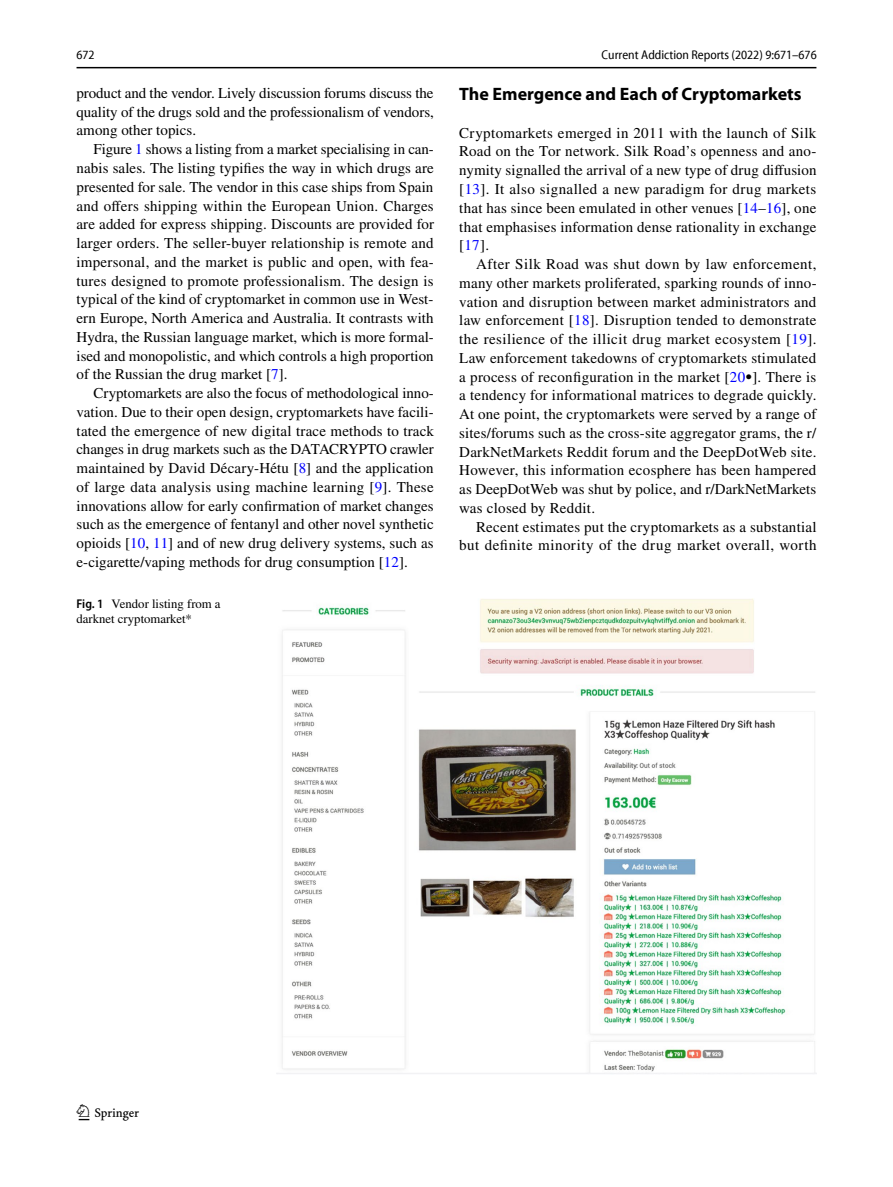
<style>
.page{position:relative;width:893px;height:1187px;background:#fff}
.page>*{position:absolute;margin:0;border:0;box-sizing:border-box;transform-origin:0 0}
.t1{font:22.5px "Springnew Regular 2";color:#000}
.t2{font:700 18px "Myriad Pro";color:#000}
.t3{font:15px/18.8px "STIX";letter-spacing:.005em;color:#000;text-align:justify}
.t4{font:12.75px/15px "STIX";color:#000}
.t5{font:semi-condensed 12.75px "Myriad Pro Unic";color:#000}
.s1{color:#00f}
.s2{font-family:"Myriad Pro";font-weight:600;font-stretch:semi-condensed}
.s3{font-size:12.75px}
</style>
<div class="page">
<hr style="left:77px;top:67px;width:739px;height:1px;background:#000">
<img style="left:282px;top:599px;width:533px;height:474px">
<p class="t5" style="left:77px;top:50px;width:20px">672</p>
<p class="t5" style="left:602px;top:50px;width:217px">Current Addiction Reports (2022) 9:671–676</p>
<p class="t3" style="left:77px;top:84px;width:359px">product and the vendor. Lively discussion forums discuss the quality of the drugs sold and the professionalism of vendors, among other topics.</p>
<p class="t3" style="left:77px;top:141px;width:359px;text-indent:17px">Figure <span class="s1">1</span> shows a listing from a market specialising in can&shy;nabis sales. The listing typifies the way in which drugs are presented for sale. The vendor in this case ships from Spain and offers shipping within the European Union. Charges are added for express shipping. Discounts are provided for larger orders. The seller-buyer relationship is remote and impersonal, and the market is public and open, with fea&shy;tures designed to promote professionalism. The design is typical of the kind of cryptomarket in common use in West&shy;ern Europe, North America and Australia. It contrasts with Hydra, the Russian language market, which is more formal&shy;ised and monopolistic, and which controls a high proportion of the Russian the drug market [<span class="s1">7</span>].</p>
<p class="t3" style="left:77px;top:384px;width:359px;text-indent:17px">Cryptomarkets are also the focus of methodological inno&shy;vation. Due to their open design, cryptomarkets have facili&shy;tated the emergence of new digital trace methods to track changes in drug markets such as the DATACRYPTO crawler maintained by David Décary-Hétu [<span class="s1">8</span>] and the application of large data analysis using machine learning [<span class="s1">9</span>]. These innovations allow for early confirmation of market changes such as the emergence of fentanyl and other novel synthetic opioids [<span class="s1">10</span>, <span class="s1">11</span>] and of new drug delivery systems, such as e-cigarette/vaping methods for drug consumption [<span class="s1">12</span>].</p>
<p class="t4" style="left:77px;top:597px;width:146px"><span class="s2">Fig. 1</span> Vendor listing from a darknet cryptomarket*</p>
<p class="t2" style="left:459px;top:82px;width:344px">The Emergence and Each of Cryptomarkets</p>
<p class="t3" style="left:459px;top:124px;width:359px">Cryptomarkets emerged in 2011 with the launch of Silk Road on the Tor network. Silk Road’s openness and ano&shy;nymity signalled the arrival of a new type of drug diffusion [<span class="s1">13</span>]. It also signalled a new paradigm for drug markets that has since been emulated in other venues [<span class="s1">14</span>–<span class="s1">16</span>], one that emphasises information dense rationality in exchange [<span class="s1">17</span>].</p>
<p class="t3" style="left:459px;top:255px;width:359px;text-indent:17px">After Silk Road was shut down by law enforcement, many other markets proliferated, sparking rounds of inno&shy;vation and disruption between market administrators and law enforcement [<span class="s1">18</span>]. Disruption tended to demonstrate the resilience of the illicit drug market ecosystem [<span class="s1">19</span>].<br>Law enforcement takedowns of cryptomarkets stimulated a process of reconfiguration in the market [<span class="s1">20</span><span class="s3">•</span>]. There is a tendency for informational matrices to degrade quickly.<br>At one point, the cryptomarkets were served by a range of sites/forums such as the cross-site aggregator grams, the r/ DarkNetMarkets Reddit forum and the DeepDotWeb site.<br>However, this information ecosphere has been hampered as DeepDotWeb was shut by police, and r/DarkNetMarkets was closed by Reddit.</p>
<p class="t3" style="left:459px;top:518px;width:359px;text-align:right">Recent estimates put the cryptomarkets as a substantial but definite minority of the drug market overall, worth</p>
<h1 class="t1" style="left:79px;top:1104px;width:62px">1 3</h1>
</div>
